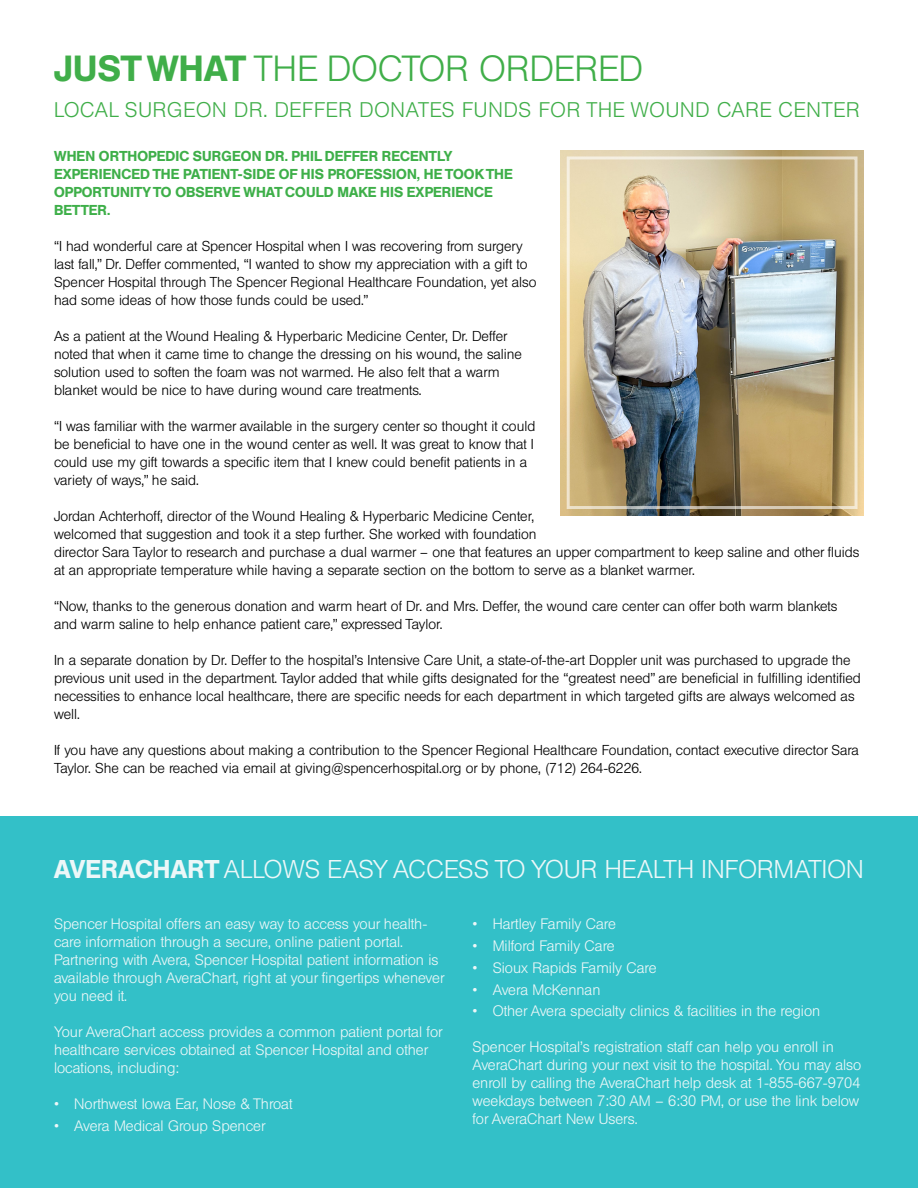
<style>
.page{position:relative;width:918px;height:1188px;background:#fff}
.page>*{position:absolute;margin:0;border:0;box-sizing:border-box;transform-origin:0 0}
.t1{font:300 36px "Berthold Standard BQ";letter-spacing:.01em;color:#40ae49}
.t2{font:300 25.5px "Berthold Standard BQ";letter-spacing:.01em;color:#ecf7f8}
.t3{font:300 21px "Berthold Standard BQ";letter-spacing:.04em;color:#40ae49}
.t4{font:300 15px/18px "Berthold Standard BQ";color:#ecf7f8}
.t5{font:300 14.25px/18px "Berthold Standard BQ";color:#000}
.t6{font:500 14.25px/18px "Berthold Standard BQ";letter-spacing:.01em;color:#3eaf49}
.s1{font-weight:500}
</style>
<div class="page">
<img style="left:560px;top:151px;width:304px;height:364px">
<div style="left:0;top:817px;width:918px;height:371px;background:#33c0c8"></div>
<div style="left:567px;top:156px;width:291px;height:353px;border:3px solid #fff"></div>
<p class="t1" style="left:54px;top:48px;width:590px"><span class="s1">JUST WHAT</span> THE DOCTOR ORDERED</p>
<p class="t3" style="left:54px;top:98px;width:807px">LOCAL SURGEON DR. DEFFER DONATES FUNDS FOR THE WOUND CARE CENTER</p>
<p class="t6" style="left:54px;top:147px;width:460px">WHEN ORTHOPEDIC SURGEON DR. PHIL DEFFER RECENTLY EXPERIENCED THE PATIENT-SIDE OF HIS PROFESSION, HE TOOK THE OPPORTUNITY TO OBSERVE WHAT COULD MAKE HIS EXPERIENCE BETTER.</p>
<p class="t5" style="left:54px;top:237px;width:484px">“I had wonderful care at Spencer Hospital when I was recovering from surgery last fall,” Dr. Deffer commented, “I wanted to show my appreciation with a gift to Spencer Hospital through The Spencer Regional Healthcare Foundation, yet also had some ideas of how those funds could be used.”</p>
<p class="t5" style="left:54px;top:327px;width:470px">As a patient at the Wound Healing &amp; Hyperbaric Medicine Center, Dr. Deffer noted that when it came time to change the dressing on his wound, the saline solution used to soften the foam was not warmed. He also felt that a warm blanket would be nice to have during wound care treatments.</p>
<p class="t5" style="left:54px;top:417px;width:483px">“I was familiar with the warmer available in the surgery center so thought it could be beneficial to have one in the wound center as well. It was great to know that I could use my gift towards a specific item that I knew could benefit patients in a variety of ways,” he said.</p>
<p class="t5" style="left:54px;top:507px;width:807px">Jordan Achterhoff, director of the Wound Healing &amp; Hyperbaric Medicine Center,<br>welcomed that suggestion and took it a step further. She worked with foundation<br>director Sara Taylor to research and purchase a dual warmer – one that features an upper compartment to keep saline and other fluids at an appropriate temperature while having a separate section on the bottom to serve as a blanket warmer.</p>
<p class="t5" style="left:54px;top:597px;width:785px">“Now, thanks to the generous donation and warm heart of Dr. and Mrs. Deffer, the wound care center can offer both warm blankets and warm saline to help enhance patient care,” expressed Taylor.</p>
<p class="t5" style="left:54px;top:651px;width:808px">In a separate donation by Dr. Deffer to the hospital’s Intensive Care Unit, a state-of-the-art Doppler unit was purchased to upgrade the previous unit used in the department. Taylor added that while gifts designated for the “greatest need” are beneficial in fulfilling identified necessities to enhance local healthcare, there are specific needs for each department in which targeted gifts are always welcomed as well.</p>
<p class="t5" style="left:54px;top:741px;width:806px">If you have any questions about making a contribution to the Spencer Regional Healthcare Foundation, contact executive director Sara<br>Taylor. She can be reached via email at giving@spencerhospital.org or by phone, (712) 264-6226.</p>
<p class="t2" style="left:54px;top:855px;width:811px"><span class="s1">AVERACHART</span> ALLOWS EASY ACCESS TO YOUR HEALTH INFORMATION</p>
<p class="t4" style="left:54px;top:915px;width:392px">Spencer Hospital offers an easy way to access your health&shy;care information through a secure, online patient portal.<br>Partnering with Avera, Spencer Hospital patient information is available through AveraChart, right at your fingertips whenever you need it.</p>
<p class="t4" style="left:54px;top:1023px;width:390px">Your AveraChart access provides a common patient portal for healthcare services obtained at Spencer Hospital and other locations, including:</p>
<p class="t4" style="left:54px;top:1095px;width:240px">• Northwest Iowa Ear, Nose &amp; Throat</p>
<p class="t4" style="left:54px;top:1117px;width:213px">• Avera Medical Group Spencer</p>
<p class="t4" style="left:472px;top:915px;width:145px">• Hartley Family Care</p>
<p class="t4" style="left:472px;top:937px;width:144px">• Milford Family Care</p>
<p class="t4" style="left:472px;top:959px;width:186px">• Sioux Rapids Family Care</p>
<p class="t4" style="left:472px;top:981px;width:130px">• Avera McKennan</p>
<p class="t4" style="left:472px;top:1002px;width:349px">• Other Avera specialty clinics &amp; facilities in the region</p>
<p class="t4" style="left:472px;top:1038px;width:390px">Spencer Hospital’s registration staff can help you enroll in AveraChart during your next visit to the hospital. You may also enroll by calling the AveraChart help desk at 1-855-667-9704 weekdays between 7:30 AM – 6:30 PM, or use the link below for AveraChart New Users.</p>
</div>
